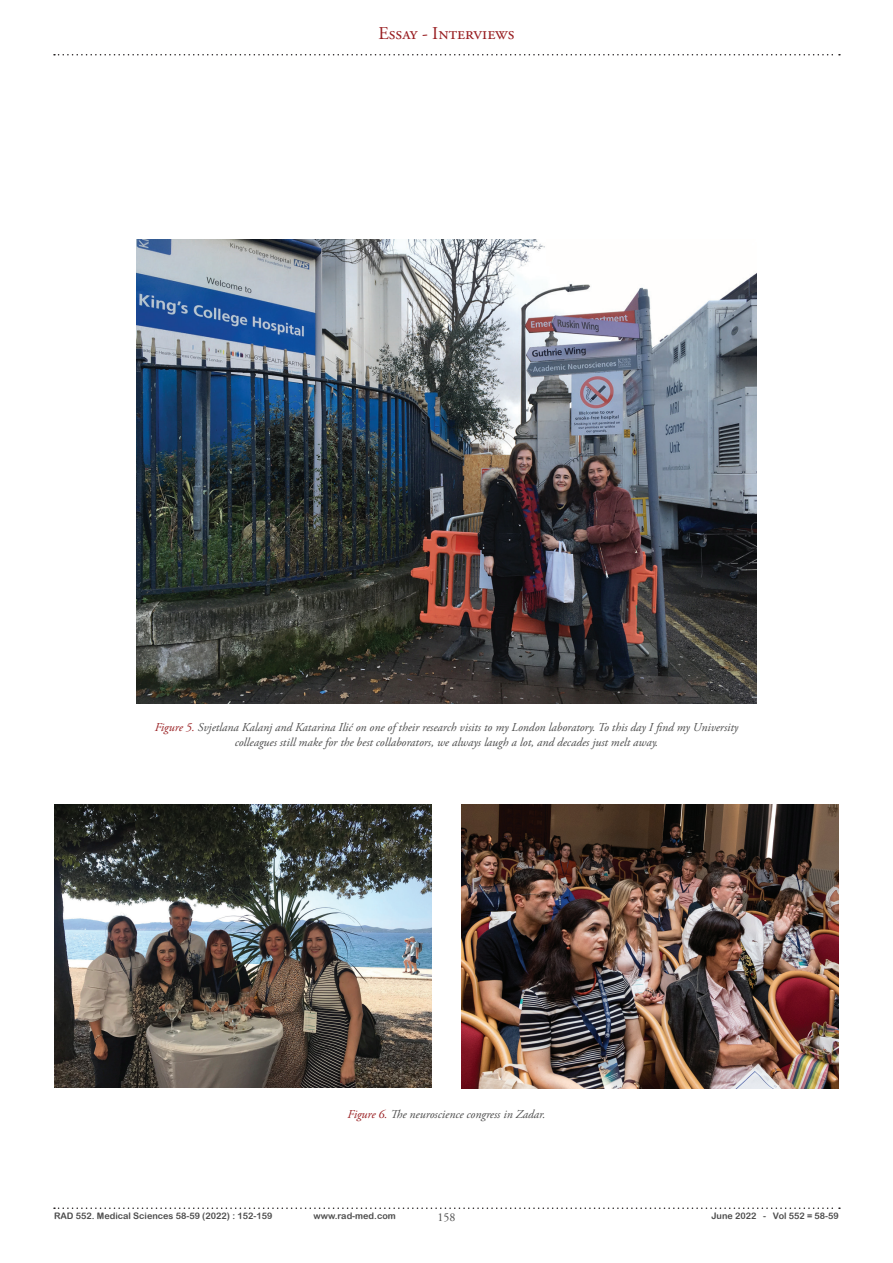
<style>
.page{position:relative;width:893px;height:1263px;background:#fff}
.page>*{position:absolute;margin:0;border:0;box-sizing:border-box;transform-origin:0 0}
.t1{font:18px "Adobe Garamond Pro";color:#981d20}
.t2{font:italic 12px/14.4px "Adobe Garamond Pro";color:#4c4c4c;text-align:center}
.t3{font:12px "Adobe Garamond Pro";color:#4c4c4c}
.t4{font:9px "Arial Rounded MT Bold";color:#4c4c4c}
.s1{color:#981d20}
</style>
<div class="page">
<svg style="left:54px;top:54px;width:786px;height:2px"></svg>
<svg style="left:54px;top:1207px;width:786px;height:2px"></svg>
<img style="left:137px;top:239px;width:619px;height:465px">
<img style="left:54px;top:804px;width:378px;height:284px">
<img style="left:461px;top:804px;width:378px;height:284px">
<h1 class="t1" style="left:378px;top:23px;width:138px">Essay - Interviews</h1>
<p class="t2" style="left:155px;top:720px;width:585px"><span class="s1">Figure 5.</span> Svjetlana Kalanj and Katarina Ilić on one of their research visits to my London laboratory. To this day I find my University colleagues still make for the best collaborators, we always laugh a lot, and decades just melt away.</p>
<p class="t2" style="left:347px;top:1107px;width:200px"><span class="s1">Figure 6.</span> The neuroscience congress in Zadar.</p>
<p class="t4" style="left:54px;top:1210px;width:220px">RAD 552. Medical Sciences 58-59 (2022) : 152-159</p>
<p class="t4" style="left:314px;top:1210px;width:84px">www.rad-med.com</p>
<p class="t3" style="left:437px;top:1210px;width:19px">158</p>
<p class="t4" style="left:711px;top:1210px;width:129px">June 2022 - Vol 552 = 58-59</p>
</div>
